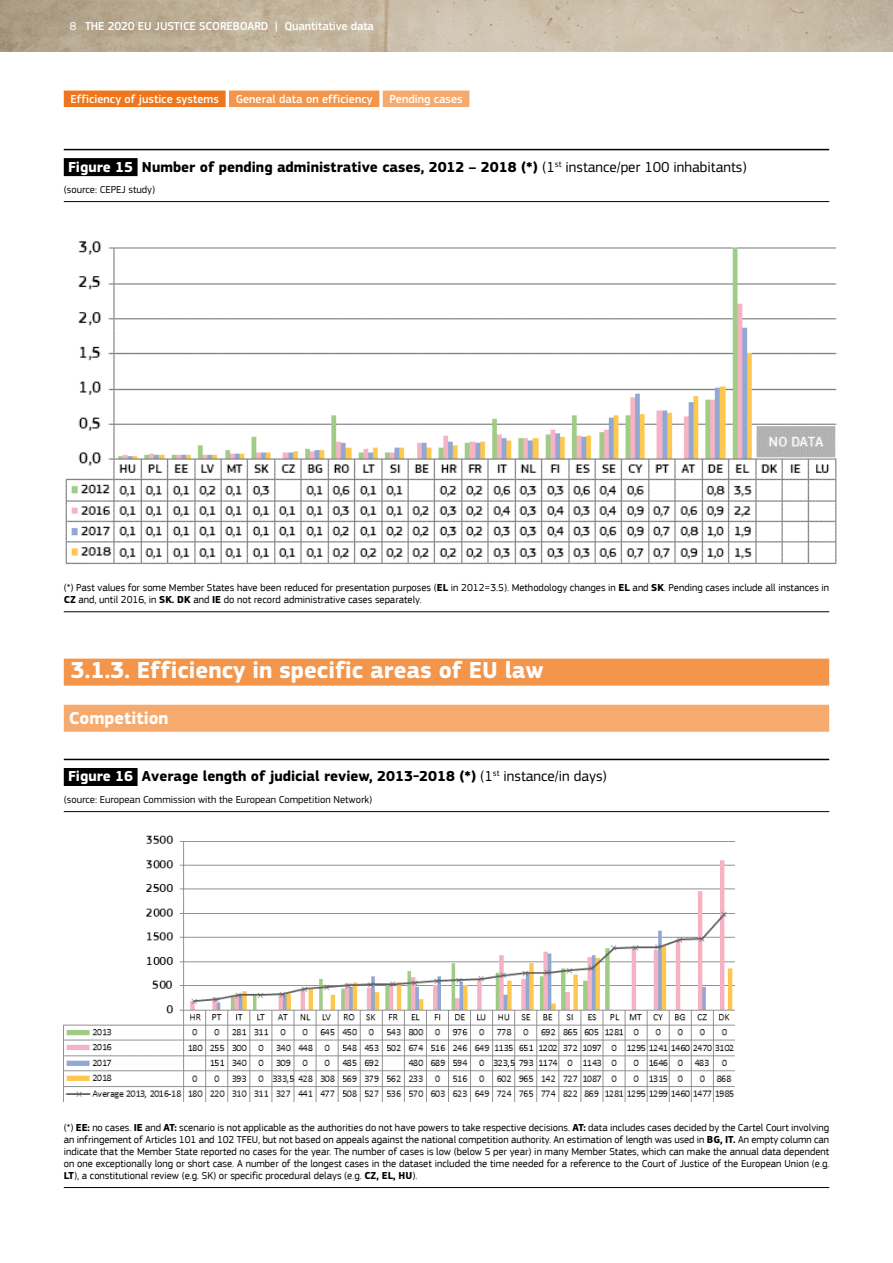
<style>
.page{position:relative;width:893px;height:1263px;background:#fff}
.page>*{position:absolute;margin:0;border:0;box-sizing:border-box;transform-origin:0 0}
._2016_0_0_0__subhead{font:700 24px "EC Square Sans Pro";color:#fff}
._2016_0_0_0__subhead-2{font:700 18px "EC Square Sans Pro";color:#fff}
.figures_number_ok{font:700 15px "EC Square Sans Pro";color:#000}
.t1{font:500 12px "EC Square Sans Pro";color:#fff}
.figures_small_text{font:10.5px/12px "EC Square Sans Pro";color:#000}
.figures_small_text-2{font:10.5px "EC Square Sans Pro";color:#000}
.s1{font-weight:400}
.s2{color:#fff}
.s3{font-weight:700}
</style>
<div class="page">
<img style="left:0;top:0;width:893px;height:51px">
<hr style="left:64px;top:611px;width:765px;height:1px;background:#000">
<hr style="left:64px;top:1187px;width:765px;height:1px;background:#000">
<div style="left:64px;top:91px;width:162px;height:16px;background:#ee771d"></div>
<div style="left:229px;top:91px;width:150px;height:16px;background:#f3954b"></div>
<div style="left:383px;top:91px;width:86px;height:16px;background:#f6aa6d"></div>
<hr style="left:64px;top:759px;width:765px;height:1px;background:#000">
<div style="left:64px;top:768px;width:74px;height:18px;background:#000"></div>
<hr style="left:64px;top:811px;width:765px;height:1px;background:#000">
<div style="left:64px;top:659px;width:765px;height:27px;background:#f3954b"></div>
<div style="left:64px;top:705px;width:765px;height:27px;background:#f6aa6d"></div>
<hr style="left:64px;top:149px;width:765px;height:1px;background:#000">
<div style="left:64px;top:158px;width:74px;height:18px;background:#000"></div>
<hr style="left:64px;top:201px;width:765px;height:1px;background:#000">
<img style="left:65px;top:241px;width:772px;height:324px">
<img style="left:63px;top:835px;width:671px;height:266px">
<p class="t1" style="left:70px;top:19px;width:306px"><span class="s1">8</span> THE 2020 EU JUSTICE SCOREBOARD | Quantitative data</p>
<p class="t1" style="left:71px;top:92px;width:150px">Efficiency of justice systems</p>
<p class="t1" style="left:236px;top:92px;width:138px">General data on efficiency</p>
<p class="t1" style="left:389px;top:92px;width:75px">Pending cases</p>
<p class="figures_number_ok" style="left:68px;top:158px;width:680px"><span class="s2">Figure 15</span> Number of pending administrative cases, 2012 – 2018 (*) <span class="s1">(1</span><sup>st</sup> <span class="s1">instance/per 100 inhabitants)</span></p>
<p class="figures_small_text-2" style="left:64px;top:183px;width:93px">(source: CEPEJ study)</p>
<p class="figures_small_text" style="left:64px;top:581px;width:767px">(*) Past values for some Member States have been reduced for presentation purposes (<span class="s3">EL</span> in 2012=3.5). Methodology changes in <span class="s3">EL</span> and <span class="s3">SK</span>. Pending cases include all instances in<br><span class="s3">CZ</span> and, until 2016, in <span class="s3">SK. DK</span> and <span class="s3">IE</span> do not record administrative cases separately.</p>
<p class="_2016_0_0_0__subhead" style="left:70px;top:656px;width:475px">3.1.3. Efficiency in specific areas of EU law</p>
<p class="_2016_0_0_0__subhead-2" style="left:69px;top:707px;width:101px">Competition</p>
<p class="figures_number_ok" style="left:68px;top:767px;width:540px"><span class="s2">Figure 16</span> Average length of judicial review, 2013-2018 (*) <span class="s1">(1</span><sup>st</sup> <span class="s1">instance/in days)</span></p>
<p class="figures_small_text-2" style="left:64px;top:793px;width:310px">(source: European Commission with the European Competition Network)</p>
<p class="figures_small_text" style="left:64px;top:1121px;width:767px;text-align:justify">(*) <span class="s3">EE:</span> no cases. <span class="s3">IE</span> and <span class="s3">AT:</span> scenario is not applicable as the authorities do not have powers to take respective decisions. <span class="s3">AT:</span> data includes cases decided by the Cartel Court involving an infringement of Articles 101 and 102 TFEU, but not based on appeals against the national competition authority. An estimation of length was used in <span class="s3">BG, IT.</span> An empty column can indicate that the Member State reported no cases for the year. The number of cases is low (below 5 per year) in many Member States, which can make the annual data dependent on one exceptionally long or short case. A number of the longest cases in the dataset included the time needed for a reference to the Court of Justice of the European Union (e.g.<br><span class="s3">LT</span>), a constitutional review (e.g. SK) or specific procedural delays (e.g. <span class="s3">CZ, EL, HU</span>).</p>
</div>
